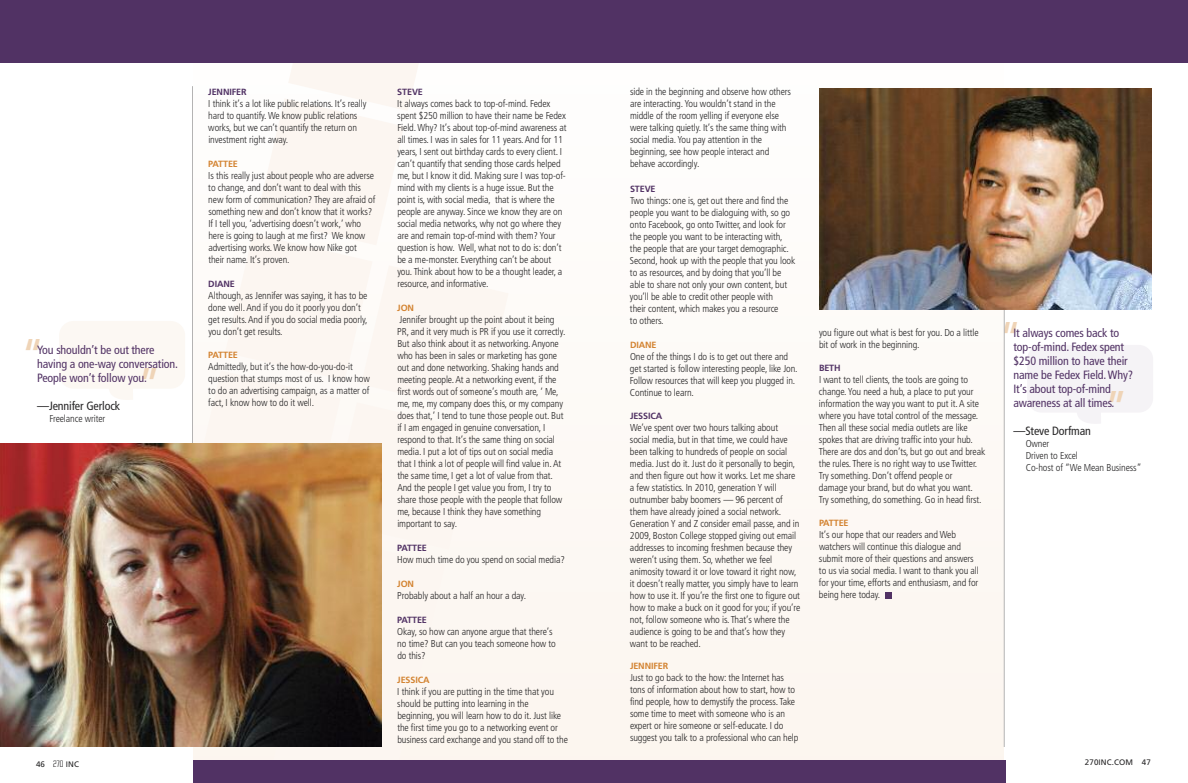
<style>
.page{position:relative;width:1188px;height:783px;background:#fff}
.page>*{position:absolute;margin:0;border:0;box-sizing:border-box;transform-origin:0 0}
.t1{font:condensed 48px "Frutiger";color:#efd4b7}
.t2{font:condensed 12px/14px "Frutiger";letter-spacing:-.01em;color:#513264}
.t3{font:condensed 12px "Frutiger";letter-spacing:-.01em;color:#272627}
.t4{font:300 condensed 10px/12px "Frutiger";letter-spacing:-.01em;color:#272627}
.t5{font:700 9px "Frutiger";letter-spacing:-.01em;color:#513264}
.t6{font:700 9px "Frutiger";letter-spacing:-.01em;color:#d38331}
.t7{font:8px "Frutiger";letter-spacing:.015em;color:#272627}
.s1{font-family:"Pacifica Condensed"}
</style>
<div class="page">
<div style="left:194px;top:0;width:810px;height:783px;background:#fdf9f5"></div>
<div style="left:1027px;top:345px;width:126px;height:68px;background:#f5f3f6;border-radius:14px"></div>
<svg style="left:1077px;top:413px;width:24px;height:11px"></svg>
<div style="left:59px;top:321px;width:126px;height:68px;background:#fcf8f3;border-radius:14px"></div>
<svg style="left:109px;top:389px;width:24px;height:11px"></svg>
<div style="left:193px;top:760px;width:813px;height:23px;background:#513264"></div>
<div style="left:0;top:0;width:1188px;height:63px;background:#513264"></div>
<hr style="left:192px;top:86px;width:1px;height:661px;background:#b4b3b3">
<hr style="left:1004px;top:88px;width:1px;height:659px;background:#b4b3b3">
<img style="left:0;top:443px;width:381px;height:304px">
<img style="left:819px;top:88px;width:333px;height:222px">
<div style="left:885px;top:592px;width:7px;height:7px;background:#513264"></div>
<h1 class="t1" style="left:21px;top:339px;width:25px">“</h1>
<p class="t2" style="left:37px;top:344px;width:142px">You shouldn’t be out there having a one-way conversation.<br>People won’t follow you.</p>
<p class="t3" style="left:37px;top:401px;width:85px">—Jennifer Gerlock</p>
<p class="t4" style="left:49px;top:413px;width:57px">Freelance writer</p>
<h1 class="t1" style="left:138px;top:368px;width:25px">”</h1>
<p class="t7" style="left:36px;top:761px;width:45px">46 <span class="s1">270</span> INC</p>
<p class="t5" style="left:208px;top:88px;width:40px">JENNIFER</p>
<p class="t4" style="left:208px;top:98px;width:160px">I think it’s a lot like public relations. It’s really hard to quantify.We know public relations works, but we can’t quantify the return on investment right away.</p>
<p class="t6" style="left:208px;top:160px;width:31px">PATTEE</p>
<p class="t4" style="left:208px;top:170px;width:169px">Is this really just about people who are adverse to change, and don’t want to deal with this new form of communication? They are afraid of something new and don’t know that it works?<br>If I tell you, ‘advertising doesn’t work,’ who here is going to laugh at me first? We know advertising works.We know how Nike got their name. It’s proven.</p>
<p class="t5" style="left:208px;top:280px;width:28px">DIANE</p>
<p class="t4" style="left:208px;top:290px;width:161px">Although, as Jennifer was saying, it has to be done well.And if you do it poorly you don’t get results.And if you do social media poorly, you don’t get results.</p>
<p class="t6" style="left:208px;top:351px;width:31px">PATTEE</p>
<p class="t4" style="left:208px;top:361px;width:163px">Admittedly, but it’s the how-do-you-do-it question that stumps most of us. I know how to do an advertising campaign, as a matter of fact, I know how to do it well.</p>
<p class="t5" style="left:397px;top:88px;width:27px">STEVE</p>
<p class="t4" style="left:397px;top:98px;width:171px">It always comes back to top-of-mind. Fedex spent $250 million to have their name be Fedex Field.Why? It’s about top-of-mind awareness at all times. I was in sales for 11 years.And for 11 years, I sent out birthday cards to every client. I can’t quantify that sending those cards helped me, but I know it did. Making sure I was top-of&shy;mind with my clients is a huge issue. But the point is, with social media, that is where the people are anyway. Since we know they are on social media networks, why not go where they are and remain top-of-mind with them? Your question is how. Well, what not to do is: don’t be a me-monster. Everything can’t be about you. Think about how to be a thought leader, a resource, and informative.</p>
<p class="t6" style="left:397px;top:304px;width:18px">JON</p>
<p class="t4" style="left:397px;top:314px;width:170px">Jennifer brought up the point about it being PR, and it very much is PR if you use it correctly.<br>But also think about it as networking.Anyone who has been in sales or marketing has gone out and done networking. Shaking hands and meeting people.At a networking event, if the first words out of someone’s mouth are, ‘ Me, me, me, my company does this, or my company does that,’ I tend to tune those people out. But if I am engaged in genuine conversation, I respond to that. It’s the same thing on social media. I put a lot of tips out on social media that I think a lot of people will find value in.At the same time, I get a lot of value from that.<br>And the people I get value you from, I try to share those people with the people that follow me, because I think they have something important to say.</p>
<p class="t5" style="left:397px;top:544px;width:31px">PATTEE</p>
<p class="t4" style="left:397px;top:554px;width:169px">How much time do you spend on social media?</p>
<p class="t6" style="left:397px;top:580px;width:18px">JON</p>
<p class="t4" style="left:397px;top:590px;width:130px">Probably about a half an hour a day.</p>
<p class="t5" style="left:397px;top:616px;width:31px">PATTEE</p>
<p class="t4" style="left:397px;top:626px;width:160px">Okay, so how can anyone argue that there’s no time? But can you teach someone how to do this?</p>
<p class="t6" style="left:397px;top:676px;width:34px">JESSICA</p>
<p class="t4" style="left:397px;top:686px;width:172px">I think if you are putting in the time that you should be putting into learning in the beginning, you will learn how to do it. Just like the first time you go to a networking event or business card exchange and you stand off to the</p>
<p class="t4" style="left:630px;top:87px;width:163px">side in the beginning and observe how others are interacting. You wouldn’t stand in the middle of the room yelling if everyone else were talking quietly. It’s the same thing with social media. You pay attention in the beginning, see how people interact and behave accordingly.</p>
<p class="t5" style="left:630px;top:185px;width:27px">STEVE</p>
<p class="t4" style="left:630px;top:195px;width:167px">Two things: one is, get out there and find the people you want to be dialoguing with, so go onto Facebook, go onto Twitter, and look for the people you want to be interacting with, the people that are your target demographic.<br>Second, hook up with the people that you look to as resources, and by doing that you’ll be able to share not only your own content, but you’ll be able to credit other people with<br>their content, which makes you a resource<br>to others.</p>
<p class="t6" style="left:630px;top:341px;width:28px">DIANE</p>
<p class="t4" style="left:630px;top:351px;width:169px">One of the things I do is to get out there and get started is follow interesting people, like Jon.<br>Follow resources that will keep you plugged in.<br>Continue to learn.</p>
<p class="t5" style="left:630px;top:412px;width:34px">JESSICA</p>
<p class="t4" style="left:630px;top:422px;width:172px">We’ve spent over two hours talking about social media, but in that time, we could have been talking to hundreds of people on social media. Just do it. Just do it personally to begin, and then figure out how it works. Let me share a few statistics. In 2010, generation Y will outnumber baby boomers — 96 percent of them have already joined a social network.<br>Generation Y and Z consider email passe, and in 2009, Boston College stopped giving out email addresses to incoming freshmen because they weren’t using them. So, whether we feel animosity toward it or love toward it right now, it doesn’t really matter, you simply have to learn how to use it. If you’re the first one to figure out how to make a buck on it good for you; if you’re not, follow someone who is. That’s where the audience is going to be and that’s how they want to be reached.</p>
<p class="t6" style="left:630px;top:662px;width:40px">JENNIFER</p>
<p class="t4" style="left:630px;top:672px;width:170px">Just to go back to the how: the Internet has tons of information about how to start, how to find people, how to demystify the process. Take some time to meet with someone who is an expert or hire someone or self-educate. I do suggest you talk to a professional who can help</p>
<p class="t4" style="left:819px;top:327px;width:161px">you figure out what is best for you. Do a little bit of work in the beginning.</p>
<p class="t5" style="left:819px;top:364px;width:23px">BETH</p>
<p class="t4" style="left:819px;top:374px;width:168px">I want to tell clients, the tools are going to change. You need a hub, a place to put your information the way you want to put it.A site where you have total control of the message.<br>Then all these social media outlets are like spokes that are driving traffic into your hub.<br>There are dos and don’ts, but go out and break the rules. There is no right way to use Twitter.<br>Try something. Don’t offend people or<br>damage your brand, but do what you want.<br>Try something, do something. Go in head first.</p>
<p class="t6" style="left:819px;top:519px;width:31px">PATTEE</p>
<p class="t4" style="left:819px;top:529px;width:161px">It’s our hope that our readers and Web watchers will continue this dialogue and submit more of their questions and answers to us via social media. I want to thank you all for your time, efforts and enthusiasm, and for being here today.</p>
<h1 class="t1" style="left:998px;top:322px;width:25px">“</h1>
<p class="t2" style="left:1013px;top:326px;width:121px">It always comes back to top-of-mind. Fedex spent $250 million to have their name be Fedex Field.Why?<br>It’s about top-of-mind awareness at all times.</p>
<p class="t3" style="left:1014px;top:426px;width:79px">—Steve Dorfman</p>
<p class="t4" style="left:1026px;top:438px;width:117px">Owner<br>Driven to Excel<br>Co-host of “We Mean Business”</p>
<h1 class="t1" style="left:1104px;top:391px;width:25px">”</h1>
<p class="t7" style="left:1085px;top:759px;width:67px">270INC.COM 47</p>
</div>
